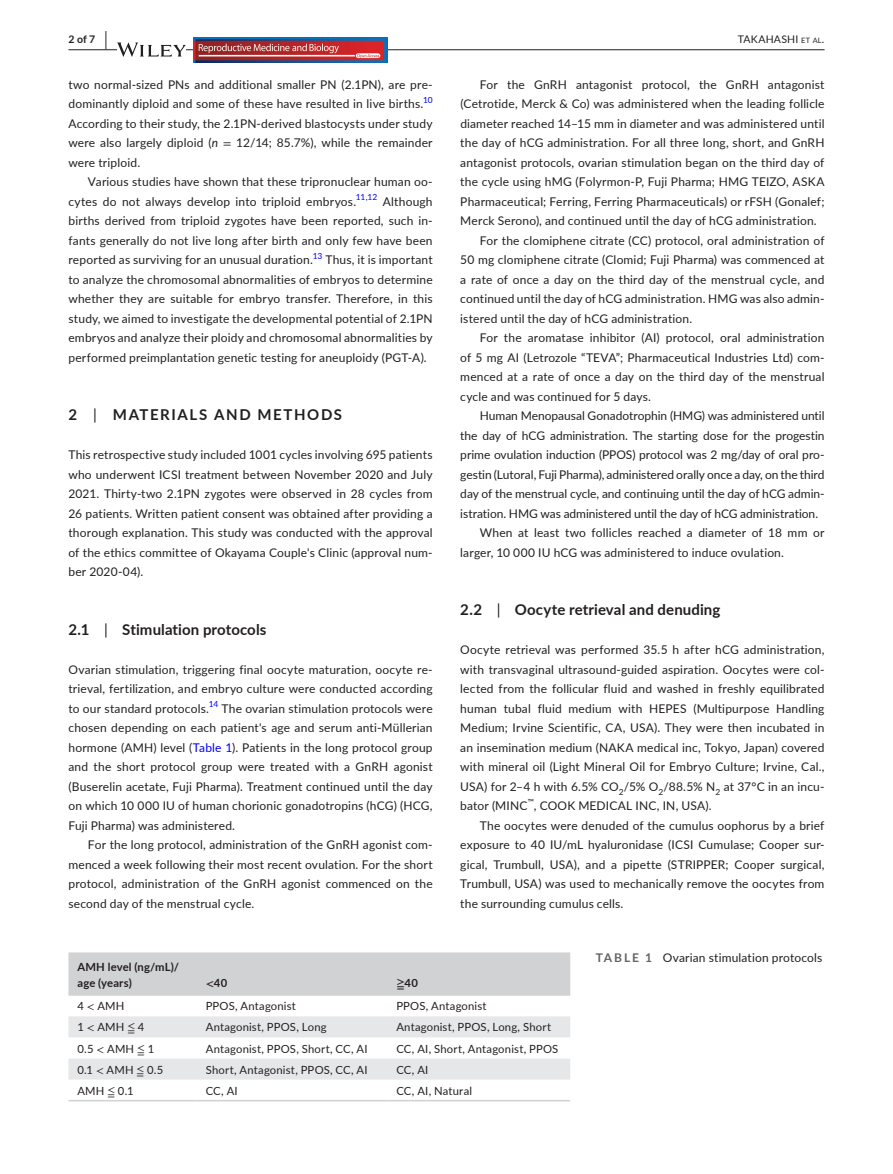
<style>
.page{position:relative;width:893px;height:1174px;background:#fff}
.page>*{position:absolute;margin:0;border:0;box-sizing:border-box;transform-origin:0 0}
.t1{font:700 15px "Lato";letter-spacing:.01em;color:#231f20}
.t2{font:700 15px "Lato";letter-spacing:.11em;color:#231f20}
.t3{font:12px/19.5px "Lato";letter-spacing:.015em;color:#231f20;text-align:justify}
.t4{font:12px "Lato";letter-spacing:-.005em;color:#231f20}
.t5{font:11.25px "Lato";letter-spacing:.015em;color:#231f20}
.t6{font:700 11.25px/15.8px "Lato";letter-spacing:.02em;color:#231f20}
.t7{font:10.5px "Lato";letter-spacing:.025em;color:#231f20}
.t8{font:700 10.5px "Lato";color:#231f20}
.t9{font:8.4px "Lato";color:#00f}
.t10{font:8.4px "Lato";color:#231f20}
.s1{font-size:19.5px}
.s2{font-size:7.35px}
.s3{font-style:italic}
.s4{font-family:"STIX"}
.s5{font-weight:400}
.s6{color:#00f}
.s7{font-weight:700;color:#636366}
</style>
<div class="page">
<hr style="left:68px;top:49px;width:756px;height:1px;background:#231f20">
<svg style="left:117px;top:42px;width:69px;height:15px"></svg>
<img style="left:193px;top:37px;width:195px;height:25px">
<div style="left:68px;top:952px;width:502px;height:43px;background:#d1d2d4"></div>
<svg style="left:68px;top:1016px;width:502px;height:63px"></svg>
<hr style="left:68px;top:1100px;width:129px;height:1px;background:#d1d2d4">
<hr style="left:197px;top:1100px;width:190px;height:1px;background:#d1d2d4">
<hr style="left:387px;top:1100px;width:183px;height:1px;background:#d1d2d4">
<p class="t8" style="left:68px;top:31px;width:40px">2 of 7 <span class="s1">|</span></p>
<p class="t7" style="left:738px;top:31px;width:88px">TAKAHASHI <span class="s2">et al</span>.</p>
<p class="t3" style="left:68px;top:74px;width:366px">two normal-sized PNs and additional smaller PN (2.1PN), are pre&shy;dominantly diploid and some of these have resulted in live births.<sup>10<br></sup>According to their study, the 2.1PN-derived blastocysts under study were also largely diploid (<span class="s3">n</span> <span class="s4">=</span> 12/14; 85.7%), while the remainder were triploid.</p>
<p class="t3" style="left:68px;top:171px;width:366px;text-indent:20px">Various studies have shown that these tripronuclear human oo&shy;cytes do not always develop into triploid embryos.<sup>11,12</sup> Although births derived from triploid zygotes have been reported, such in&shy;fants generally do not live long after birth and only few have been reported as surviving for an unusual duration.<sup>13</sup> Thus, it is important to analyze the chromosomal abnormalities of embryos to determine whether they are suitable for embryo transfer. Therefore, in this study, we aimed to investigate the developmental potential of 2.1PN embryos and analyze their ploidy and chromosomal abnormalities by performed preimplantation genetic testing for aneuploidy (PGT-A).</p>
<p class="t3" style="left:480px;top:74px;width:346px">For the GnRH antagonist protocol, the GnRH antagonist</p>
<p class="t3" style="left:460px;top:93px;width:366px">(Cetrotide, Merck &amp; Co) was administered when the leading follicle</p>
<p class="t3" style="left:460px;top:113px;width:366px">diameter reached 14–15 mm in diameter and was administered until</p>
<p class="t3" style="left:460px;top:132px;width:366px">the day of hCG administration. For all three long, short, and GnRH</p>
<p class="t3" style="left:460px;top:152px;width:366px">antagonist protocols, ovarian stimulation began on the third day of</p>
<p class="t3" style="left:460px;top:171px;width:366px">the cycle using hMG (Folyrmon-P, Fuji Pharma; HMG TEIZO, ASKA</p>
<p class="t3" style="left:460px;top:191px;width:366px">Pharmaceutical; Ferring, Ferring Pharmaceuticals) or rFSH (Gonalef;</p>
<p class="t3" style="left:460px;top:210px;width:358px">Merck Serono), and continued until the day of hCG administration.</p>
<p class="t3" style="left:480px;top:230px;width:346px">For the clomiphene citrate (CC) protocol, oral administration of</p>
<p class="t3" style="left:460px;top:249px;width:366px">50 mg clomiphene citrate (Clomid; Fuji Pharma) was commenced at</p>
<p class="t3" style="left:460px;top:269px;width:366px">a rate of once a day on the third day of the menstrual cycle, and</p>
<p class="t3" style="left:460px;top:288px;width:366px">continued until the day of hCG administration. HMG was also admin-</p>
<p class="t3" style="left:460px;top:308px;width:233px">istered until the day of hCG administration.</p>
<p class="t3" style="left:480px;top:327px;width:346px">For the aromatase inhibitor (AI) protocol, oral administration</p>
<p class="t3" style="left:460px;top:347px;width:366px">of 5 mg AI (Letrozole “TEVA”; Pharmaceutical Industries Ltd) com-</p>
<p class="t3" style="left:460px;top:366px;width:366px">menced at a rate of once a day on the third day of the menstrual</p>
<p class="t3" style="left:460px;top:386px;width:192px">cycle and was continued for 5 days.</p>
<p class="t4" style="left:480px;top:407px;width:346px">Human Menopausal Gonadotrophin (HMG) was administered until</p>
<p class="t4" style="left:460px;top:427px;width:366px">the day of hCG administration. The starting dose for the progestin</p>
<p class="t4" style="left:460px;top:446px;width:366px">prime ovulation induction (PPOS) protocol was 2 mg/day of oral pro-</p>
<p class="t4" style="left:460px;top:466px;width:366px">gestin (Lutoral, Fuji Pharma), administered orally once a day, on the third</p>
<p class="t4" style="left:460px;top:485px;width:366px">day of the menstrual cycle, and continuing until the day of hCG admin-</p>
<p class="t4" style="left:460px;top:505px;width:359px">istration. HMG was administered until the day of hCG administration.</p>
<p class="t3" style="left:480px;top:522px;width:346px">When at least two follicles reached a diameter of 18 mm or</p>
<p class="t3" style="left:460px;top:542px;width:325px">larger, 10 000 IU hCG was administered to induce ovulation.</p>
<p class="t2" style="left:68px;top:404px;width:275px">2 <span class="s5">|</span> MATERIALS AND METHODS</p>
<p class="t3" style="left:68px;top:444px;width:366px">This retrospective study included 1001 cycles involving 695 patients who underwent ICSI treatment between November 2020 and July 2021. Thirty-two 2.1PN zygotes were observed in 28 cycles from 26 patients. Written patient consent was obtained after providing a thorough explanation. This study was conducted with the approval of the ethics committee of Okayama Couple's Clinic (approval num&shy;ber 2020-04).</p>
<p class="t1" style="left:68px;top:618px;width:199px">2.1 <span class="s5">|</span> Stimulation protocols</p>
<p class="t3" style="left:68px;top:659px;width:366px">Ovarian stimulation, triggering final oocyte maturation, oocyte re&shy;trieval, fertilization, and embryo culture were conducted according to our standard protocols.</p>
<p class="t9" style="left:209px;top:698px;width:11px">14</p>
<p class="t3" style="left:68px;top:698px;width:366px;text-indent:153px">The ovarian stimulation protocols were chosen depending on each patient's age and serum anti-Müllerian hormone (AMH) level (<span class="s6">Table 1</span>). Patients in the long protocol group and the short protocol group were treated with a GnRH agonist (Buserelin acetate, Fuji Pharma). Treatment continued until the day on which 10 000 IU of human chorionic gonadotropins (hCG) (HCG, Fuji Pharma) was administered.</p>
<p class="t3" style="left:68px;top:834px;width:366px;text-indent:20px">For the long protocol, administration of the GnRH agonist com&shy;menced a week following their most recent ovulation. For the short protocol, administration of the GnRH agonist commenced on the second day of the menstrual cycle.</p>
<p class="t6" style="left:77px;top:958px;width:103px">AMH level (ng/mL)/ age (years)</p>
<p class="t6" style="left:206px;top:974px;width:23px"><span class="s4">&lt;</span>40</p>
<p class="t6" style="left:396px;top:974px;width:23px"><span class="s4">≧</span>40</p>
<p class="t1" style="left:460px;top:599px;width:262px">2.2 <span class="s5">|</span> Oocyte retrieval and denuding</p>
<p class="t3" style="left:460px;top:639px;width:366px">Oocyte retrieval was performed 35.5 h after hCG administration, with transvaginal ultrasound-guided aspiration. Oocytes were col&shy;lected from the follicular fluid and washed in freshly equilibrated human tubal fluid medium with HEPES (Multipurpose Handling Medium; Irvine Scientific, CA, USA). They were then incubated in an insemination medium (NAKA medical inc, Tokyo, Japan) covered with mineral oil (Light Mineral Oil for Embryo Culture; Irvine, Cal., USA) for 2–4 h with 6.5% CO<sub>2</sub>/5% O<sub>2</sub>/88.5% N<sub>2</sub> at 37°C in an incu&shy;bator (MINC</p>
<p class="t10" style="left:528px;top:796px;width:8px">™</p>
<p class="t3" style="left:534px;top:795px;width:179px">, COOK MEDICAL INC, IN, USA).</p>
<p class="t3" style="left:480px;top:815px;width:346px">The oocytes were denuded of the cumulus oophorus by a brief</p>
<p class="t3" style="left:460px;top:834px;width:366px">exposure to 40 IU/mL hyaluronidase (ICSI Cumulase; Cooper sur-</p>
<p class="t3" style="left:460px;top:854px;width:366px">gical, Trumbull, USA), and a pipette (STRIPPER; Cooper surgical,</p>
<p class="t3" style="left:460px;top:873px;width:366px">Trumbull, USA) was used to mechanically remove the oocytes from</p>
<p class="t3" style="left:460px;top:893px;width:165px">the surrounding cumulus cells.</p>
<p class="t3" style="left:596px;top:947px;width:228px"><span class="s7">TABLE 1</span> Ovarian stimulation protocols</p>
<p class="t5" style="left:77px;top:998px;width:49px">4 <span class="s4">&lt;</span> AMH</p>
<p class="t5" style="left:206px;top:998px;width:92px">PPOS, Antagonist</p>
<p class="t5" style="left:396px;top:998px;width:92px">PPOS, Antagonist</p>
<p class="t5" style="left:77px;top:1019px;width:69px">1<span class="s4">&lt;</span>AMH<span class="s4">≦</span>4</p>
<p class="t5" style="left:206px;top:1019px;width:122px">Antagonist, PPOS, Long</p>
<p class="t5" style="left:396px;top:1019px;width:156px">Antagonist, PPOS, Long, Short</p>
<p class="t5" style="left:77px;top:1040px;width:78px">0.5 <span class="s4">&lt;</span> AMH <span class="s4">≦</span> 1</p>
<p class="t5" style="left:206px;top:1040px;width:163px">Antagonist, PPOS, Short, CC, AI</p>
<p class="t5" style="left:396px;top:1040px;width:163px">CC, AI, Short, Antagonist, PPOS</p>
<p class="t5" style="left:77px;top:1061px;width:87px">0.1 <span class="s4">&lt;</span> AMH <span class="s4">≦</span> 0.5</p>
<p class="t5" style="left:206px;top:1061px;width:163px">Short, Antagonist, PPOS, CC, AI</p>
<p class="t5" style="left:396px;top:1061px;width:33px">CC, AI</p>
<p class="t5" style="left:77px;top:1082px;width:58px">AMH <span class="s4">≦</span> 0.1</p>
<p class="t5" style="left:206px;top:1082px;width:33px">CC, AI</p>
<p class="t5" style="left:396px;top:1082px;width:77px">CC, AI, Natural</p>
</div>
